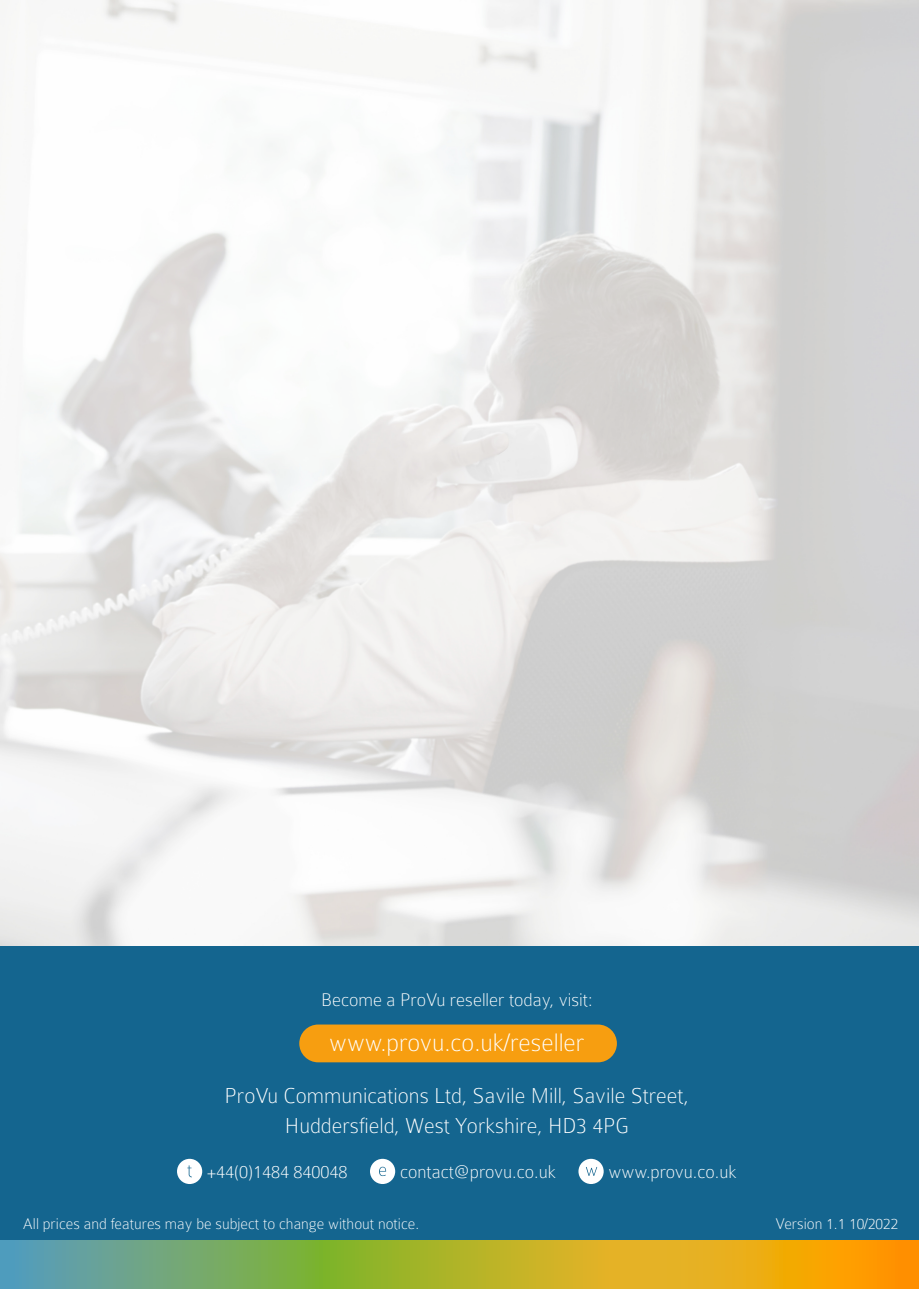
<style>
.page{position:relative;width:919px;height:1289px;background:#fff}
.page>*{position:absolute;margin:0;border:0;box-sizing:border-box;transform-origin:0 0}
.t1{font:100 26.7px "Colaborate";color:#fff}
.t2{font:100 23.1px/30.2px "Colaborate";color:#fff;text-align:center}
.t3{font:100 19.5px "Colaborate";color:#fff}
.t4{font:100 16.5px "Colaborate";color:#fff}
</style>
<div class="page">
<div style="left:0;top:946px;width:918px;height:331px;background:#14658f"></div>
<div style="left:299px;top:1024px;width:318px;height:38px;background:#f79e10;border-radius:19px"></div>
<div style="left:370px;top:1158px;width:25px;height:25px;background:#fff;border-radius:50%"></div>
<svg style="left:379px;top:1166px;width:7px;height:9px"></svg>
<div style="left:177px;top:1158px;width:25px;height:25px;background:#fff;border-radius:50%"></div>
<svg style="left:187px;top:1165px;width:5px;height:12px"></svg>
<div style="left:578px;top:1158px;width:25px;height:25px;background:#fff;border-radius:50%"></div>
<svg style="left:586px;top:1167px;width:11px;height:8px"></svg>
<svg style="left:0;top:1240px;width:918px;height:48px;background:#aeab3d"></svg>
<p class="t3" style="left:321px;top:989px;width:273px">Become a ProVu reseller today, visit:</p>
<p class="t1" style="left:329px;top:1028px;width:257px">www.provu.co.uk/reseller</p>
<p class="t2" style="left:225px;top:1080px;width:466px">ProVu Communications Ltd, Savile Mill, Savile Street,<br>Huddersfield, West Yorkshire, HD3 4PG</p>
<p class="t3" style="left:207px;top:1161px;width:142px">+44(0)1484 840048</p>
<p class="t3" style="left:400px;top:1161px;width:157px">contact@provu.co.uk</p>
<p class="t3" style="left:608px;top:1161px;width:130px">www.provu.co.uk</p>
<p class="t4" style="left:23px;top:1214px;width:398px">All prices and features may be subject to change without notice.</p>
<p class="t4" style="left:775px;top:1214px;width:124px">Version 1.1 10/2022</p>
</div>
